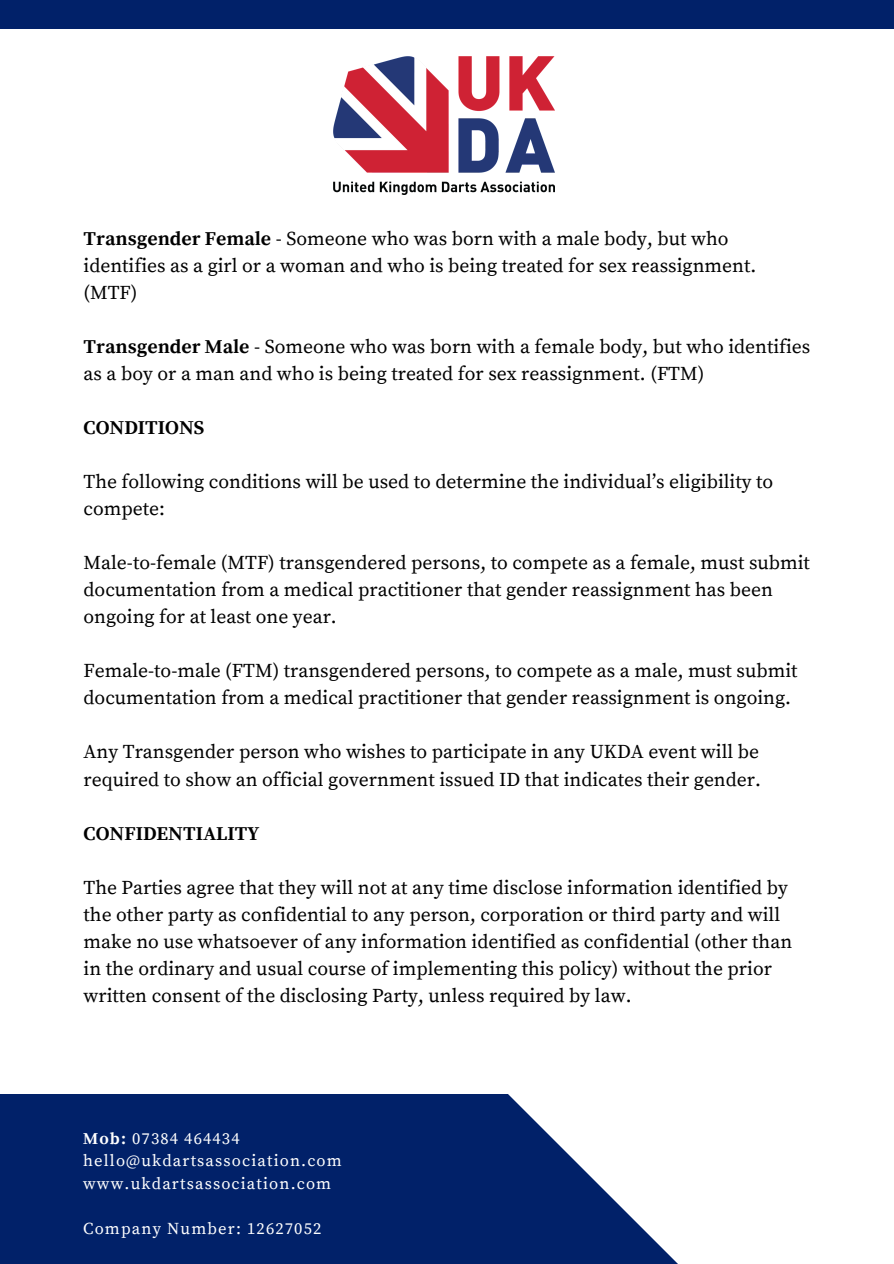
<style>
.page{position:relative;width:894px;height:1264px;background:#fff}
.page>*{position:absolute;margin:0;border:0;box-sizing:border-box;transform-origin:0 0}
.t1{font:19.5px/27px "Source Serif Pro";color:#000}
.t2{font:700 19.5px "Source Serif Pro";color:#000}
.t3{font:16.5px/22.5px "Source Serif Pro";letter-spacing:.07em;color:#fff}
.s1{font-weight:700}
</style>
<div class="page">
<div style="left:0;top:0;width:893px;height:1263px;background:#012169"></div>
<svg style="left:475px;top:1093px;width:418px;height:170px;fill:#fff"></svg>
<div style="left:0;top:29px;width:893px;height:1064px;background:#fff"></div>
<img style="left:333px;top:56px;width:221px;height:138px">
<p class="t1" style="left:84px;top:225px;width:674px"><span class="s1">Transgender Female</span> - Someone who was born with a male body, but who identifies as a girl or a woman and who is being treated for sex reassignment. (MTF)</p>
<p class="t1" style="left:84px;top:334px;width:728px"><span class="s1">Transgender Male</span> - Someone who was born with a female body, but who identifies as a boy or a man and who is being treated for sex reassignment. (FTM)</p>
<p class="t2" style="left:84px;top:416px;width:122px">CONDITIONS</p>
<p class="t1" style="left:84px;top:469px;width:691px">The following conditions will be used to determine the individual’s eligibility to compete:</p>
<p class="t1" style="left:84px;top:550px;width:727px">Male-to-female (MTF) transgendered persons, to compete as a female, must submit documentation from a medical practitioner that gender reassignment has been ongoing for at least one year.</p>
<p class="t1" style="left:84px;top:658px;width:715px">Female-to-male (FTM) transgendered persons, to compete as a male, must submit documentation from a medical practitioner that gender reassignment is ongoing.</p>
<p class="t1" style="left:84px;top:739px;width:678px">Any Transgender person who wishes to participate in any UKDA event will be required to show an official government issued ID that indicates their gender.</p>
<p class="t2" style="left:84px;top:821px;width:177px">CONFIDENTIALITY</p>
<p class="t1" style="left:84px;top:874px;width:710px">The Parties agree that they will not at any time disclose information identified by the other party as confidential to any person, corporation or third party and will make no use whatsoever of any information identified as confidential (other than in the ordinary and usual course of implementing this policy) without the prior written consent of the disclosing Party, unless required by law.</p>
<p class="t3" style="left:83px;top:1127px;width:260px"><span class="s1">Mob:</span> 07384 464434 hello@ukdartsassociation.com www.ukdartsassociation.com</p>
<p class="t3" style="left:83px;top:1217px;width:240px">Company Number: 12627052</p>
</div>
